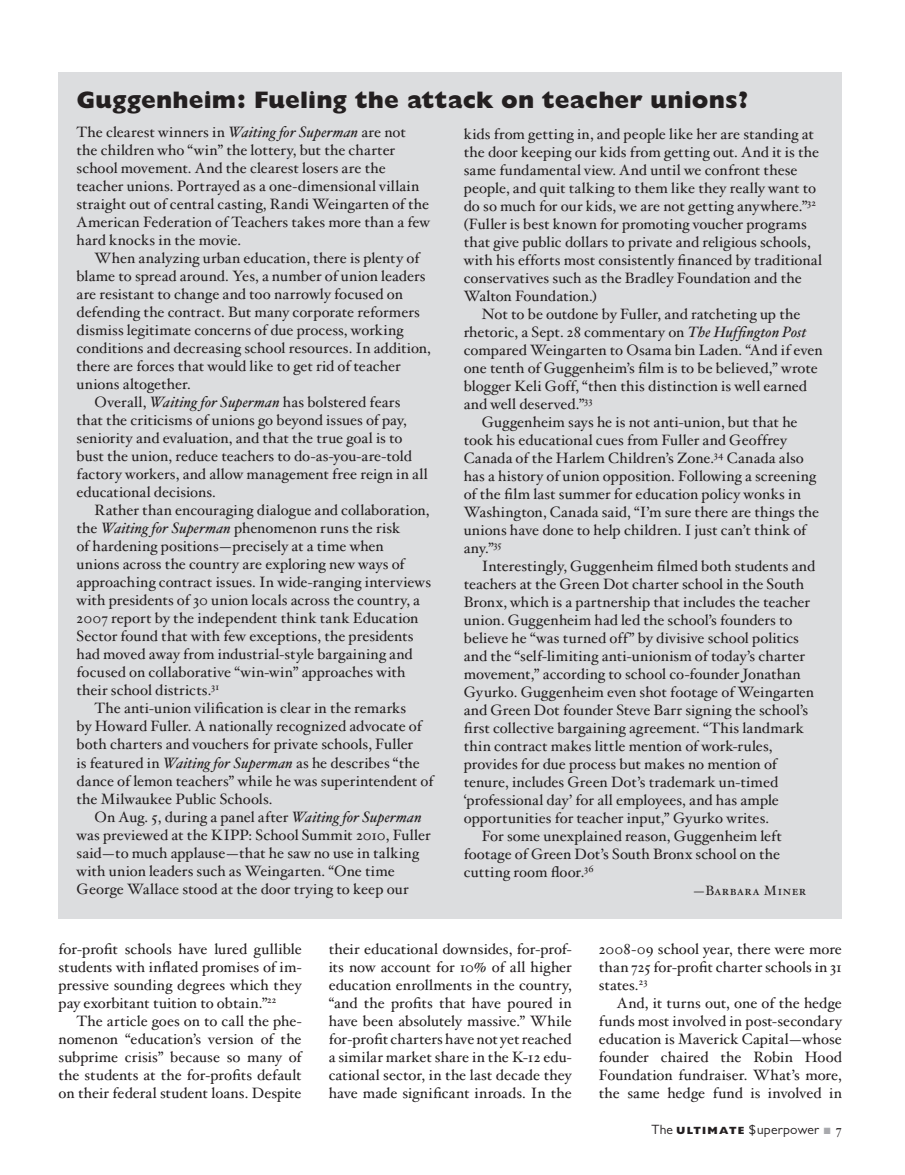
<style>
.page{position:relative;width:905px;height:1175px;background:#fff}
.page>*{position:absolute;margin:0;border:0;box-sizing:border-box;transform-origin:0 0}
.SUBHEDGillXBold16_18{font:800 24px "Gill Sans";letter-spacing:.005em;color:#231f20}
.TEXTHoeflerRom10r{font:15px/18px "Hoefler New";letter-spacing:.005em;color:#231f20}
.TEXTHoeflerRom10_12{font:15px/18px "Hoefler New";color:#231f20;text-align:justify}
.t1{font:13.5px "Gill Sans";letter-spacing:.015em;color:#231f20}
.BYLINEHoeflerCsc9{font:13.5px "Hoefler New Roman Small Caps";letter-spacing:.04em;color:#231f20}
.s1{font-style:italic}
.s2{font-weight:800;font-size:10.5px}
.s3{color:#a8a9ad}
.s4{font-family:"Hoefler New"}
</style>
<div class="page">
<div style="left:58px;top:72px;width:784px;height:846px;background:#dcdddf"></div>
<p class="SUBHEDGillXBold16_18" style="left:76px;top:86px;width:673px">Guggenheim: Fueling the attack on teacher unions?</p>
<p class="TEXTHoeflerRom10r" style="left:76px;top:124px;width:355px">The clearest winners in <span class="s1">Waiting for Superman</span> are not the children who “win” the lottery, but the charter school movement. And the clearest losers are the teacher unions. Portrayed as a one-dimensional villain straight out of central casting, Randi Weingarten of the American Federation of Teachers takes more than a few hard knocks in the movie.</p>
<p class="TEXTHoeflerRom10r" style="left:76px;top:250px;width:356px;text-indent:18px">When analyzing urban education, there is plenty of blame to spread around. Yes, a number of union leaders are resistant to change and too narrowly focused on defending the contract. But many corporate reformers dismiss legitimate concerns of due process, working conditions and decreasing school resources. In addition, there are forces that would like to get rid of teacher unions altogether.</p>
<p class="TEXTHoeflerRom10r" style="left:76px;top:394px;width:353px;text-indent:18px">Overall, <span class="s1">Waiting for Superman</span> has bolstered fears that the criticisms of unions go beyond issues of pay, seniority and evaluation, and that the true goal is to bust the union, reduce teachers to do-as-you-are-told factory workers, and allow management free reign in all educational decisions.</p>
<p class="TEXTHoeflerRom10r" style="left:76px;top:502px;width:356px;text-indent:18px">Rather than encouraging dialogue and collaboration, the <span class="s1">Waiting for Superman</span> phenomenon runs the risk<br>of hardening positions—precisely at a time when<br>unions across the country are exploring new ways of approaching contract issues. In wide-ranging interviews with presidents of 30 union locals across the country, a 2007 report by the independent think tank Education Sector found that with few exceptions, the presidents had moved away from industrial-style bargaining and focused on collaborative “win-win” approaches with their school districts.<sup>31</sup></p>
<p class="TEXTHoeflerRom10r" style="left:76px;top:700px;width:358px;text-indent:18px">The anti-union vilification is clear in the remarks<br>by Howard Fuller. A nationally recognized advocate of both charters and vouchers for private schools, Fuller<br>is featured in <span class="s1">Waiting for Superman</span> as he describes “the dance of lemon teachers” while he was superintendent of the Milwaukee Public Schools.</p>
<p class="TEXTHoeflerRom10r" style="left:76px;top:808px;width:355px;text-indent:18px">On Aug. 5, during a panel after <span class="s1">Waiting for Superman </span>was previewed at the KIPP: School Summit 2010, Fuller said—to much applause—that he saw no use in talking with union leaders such as Weingarten. “One time George Wallace stood at the door trying to keep our</p>
<p class="TEXTHoeflerRom10r" style="left:464px;top:125px;width:360px">kids from getting in, and people like her are standing at the door keeping our kids from getting out. And it is the same fundamental view. And until we confront these people, and quit talking to them like they really want to do so much for our kids, we are not getting anywhere.”<sup>32 </sup>(Fuller is best known for promoting voucher programs that give public dollars to private and religious schools, with his efforts most consistently financed by traditional conservatives such as the Bradley Foundation and the Walton Foundation.)</p>
<p class="TEXTHoeflerRom10r" style="left:464px;top:305px;width:360px;text-indent:18px">Not to be outdone by Fuller, and ratcheting up the rhetoric, a Sept. 28 commentary on <span class="s1">The Huffington Post </span>compared Weingarten to Osama bin Laden. “And if even one tenth of Guggenheim’s film is to be believed,” wrote blogger Keli Goff, “then this distinction is well earned and well deserved.”<sup>33</sup></p>
<p class="TEXTHoeflerRom10r" style="left:463px;top:413px;width:357px;text-indent:18px">Guggenheim says he is not anti-union, but that he took his educational cues from Fuller and Geoffrey Canada of the Harlem Children’s Zone.<sup>34</sup> Canada also has a history of union opposition. Following a screening of the film last summer for education policy wonks in Washington, Canada said, “I’m sure there are things the unions have done to help children. I just can’t think of any.”<sup>35</sup></p>
<p class="TEXTHoeflerRom10r" style="left:463px;top:557px;width:353px;text-indent:18px">Interestingly, Guggenheim filmed both students and teachers at the Green Dot charter school in the South Bronx, which is a partnership that includes the teacher union. Guggenheim had led the school’s founders to believe he “was turned off” by divisive school politics and the “self-limiting anti-unionism of today’s charter movement,” according to school co-founder Jonathan Gyurko. Guggenheim even shot footage of Weingarten and Green Dot founder Steve Barr signing the school’s first collective bargaining agreement. “This landmark thin contract makes little mention of work-rules, provides for due process but makes no mention of tenure, includes Green Dot’s trademark un-timed ‘professional day’ for all employees, and has ample opportunities for teacher input,” Gyurko writes.</p>
<p class="TEXTHoeflerRom10r" style="left:463px;top:827px;width:320px;text-indent:18px">For some unexplained reason, Guggenheim left footage of Green Dot’s South Bronx school on the cutting room floor.<sup>36</sup></p>
<p class="BYLINEHoeflerCsc9" style="left:692px;top:882px;width:115px">—Barbara Miner</p>
<p class="TEXTHoeflerRom10_12" style="left:58px;top:940px;width:245px">for-profit schools have lured gullible students with inflated promises of im&shy;pressive sounding degrees which they pay exorbitant tuition to obtain.”<sup>22</sup></p>
<p class="TEXTHoeflerRom10_12" style="left:58px;top:1012px;width:245px;text-indent:18px">The article goes on to call the phe&shy;nomenon “education’s version of the subprime crisis” because so many of the students at the for-profits default on their federal student loans. Despite</p>
<p class="TEXTHoeflerRom10_12" style="left:328px;top:940px;width:245px">their educational downsides, for-prof&shy;its now account for 10% of all higher education enrollments in the country, “and the profits that have poured in have been absolutely massive.” While for-profit charters have not yet reached a similar market share in the K-12 edu&shy;cational sector, in the last decade they have made significant inroads. In the</p>
<p class="TEXTHoeflerRom10_12" style="left:598px;top:940px;width:245px">2008-09 school year, there were more than 725 for-profit charter schools in 31 states.<sup>23</sup></p>
<p class="TEXTHoeflerRom10_12" style="left:598px;top:994px;width:245px;text-indent:18px">And, it turns out, one of the hedge funds most involved in post-secondary education is Maverick Capital—whose founder chaired the Robin Hood Foundation fundraiser. What’s more, the same hedge fund is involved in</p>
<p class="t1" style="left:651px;top:1122px;width:192px">The <span class="s2">ULTIMATE</span> $uperpower <span class="s3">■</span> <span class="s4">7</span></p>
</div>
